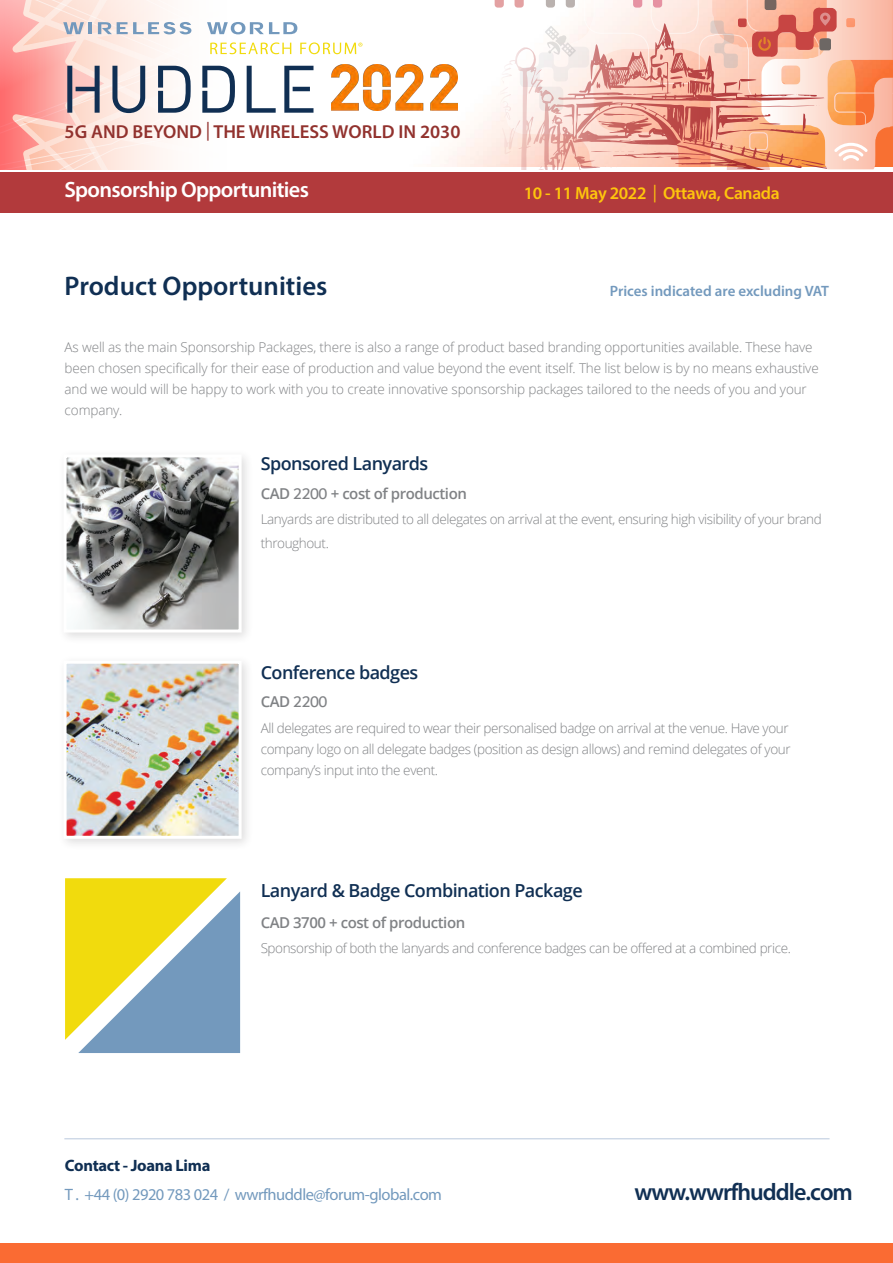
<style>
.page{position:relative;width:893px;height:1263px;background:#fff}
.page>*{position:absolute;margin:0;border:0;box-sizing:border-box;transform-origin:0 0}
.t1{font:600 27px "Myriad Pro";color:#102f53}
.t2{font:600 24px "Myriad Pro";letter-spacing:-.04em;color:#102f53}
.t3{font:600 22.2px "Myriad Pro";letter-spacing:-.03em;color:#fff}
.t4{font:600 18.75px "Myriad Pro";color:#92322e}
.t5{font:600 18px "Open Sans";letter-spacing:-.03em;color:#102f53}
.t6{font:600 17.55px "Myriad Pro";letter-spacing:-.02em;color:#fec50d}
.t7{font:16.5px "Myriad Pro";letter-spacing:-.03em;color:#7399bd}
.t8{font:700 16.5px "Myriad Pro";letter-spacing:-.02em;color:#102f53}
.t9{font:16.5px "Dubai";color:#808285}
.t10{font:600 15px "Open Sans";letter-spacing:-.03em;color:#808285}
.t11{font:600 15px "Myriad Pro";color:#7399bd}
.t12{font:300 13.5px/21px "Open Sans";letter-spacing:-.03em;color:#808285}
.t13{font:300 13.5px/21px "Open Sans";letter-spacing:-.01em;color:#808285}
.s1{font-weight:400}
.s2{font-family:"Dubai";font-weight:400;font-size:16.5px}
.s3{font-family:"Open Sans";font-weight:600;font-size:15px}
</style>
<div class="page">
<hr style="left:64px;top:1138px;width:766px;height:1px;background:#c1cee1">
<div style="left:0;top:1243px;width:893px;height:20px;background:#fa6b33"></div>
<img style="left:362px;top:43px;width:108px;height:123px">
<svg style="left:470px;top:120px;width:15px;height:47px"></svg>
<svg style="left:485px;top:0;width:408px;height:169px"></svg>
<div style="left:0;top:173px;width:893px;height:40px;background:#b23a3c"></div>
<svg style="left:0;top:0;width:362px;height:169px"></svg>
<div style="left:58px;top:448px;width:196px;height:196px;background:#231f20;opacity:.15"></div>
<img style="left:68px;top:458px;width:170px;height:170px">
<div style="left:64px;top:454px;width:178px;height:178px;border:3px solid #fff"></div>
<div style="left:58px;top:655px;width:196px;height:196px;background:#231f20;opacity:.15"></div>
<img style="left:68px;top:665px;width:170px;height:170px">
<div style="left:64px;top:661px;width:178px;height:178px;border:3px solid #fff"></div>
<svg style="left:65px;top:878px;width:175px;height:175px;background:#bfc579"></svg>
<img style="left:332px;top:65px;width:126px;height:46px">
<h3 class="t4" style="left:65px;top:119px;width:397px">5G AND BEYOND <span class="s1">|</span> THE WIRELESS WORLD IN 2030</h3>
<h3 class="t3" style="left:64px;top:176px;width:246px">Sponsorship Opportunities</h3>
<h1 class="t1" style="left:65px;top:269px;width:264px">Product Opportunities</h1>
<p class="t6" style="left:524px;top:182px;width:257px">10 - 11 May 2022 <span class="s1">|</span> Ottawa, Canada</p>
<p class="t11" style="left:610px;top:282px;width:221px">Prices indicated are excluding VAT</p>
<p class="t13" style="left:65px;top:336px;width:756px">As well as the main Sponsorship Packages, there is also a range of product based branding opportunities available. These have been chosen specifically for their ease of production and value beyond the event itself. The list below is by no means exhaustive and we would will be happy to work with you to create innovative sponsorship packages tailored to the needs of you and your company.</p>
<h3 class="t5" style="left:261px;top:451px;width:169px">Sponsored Lanyards</h3>
<p class="t10" style="left:261px;top:483px;width:208px">CAD <span class="s2">2200</span> + cost of production</p>
<p class="t12" style="left:261px;top:507px;width:563px;line-height:23.5px">Lanyards are distributed to all delegates on arrival at the event, ensuring high visibility of your brand throughout.</p>
<h3 class="t5" style="left:261px;top:660px;width:159px">Conference badges</h3>
<p class="t9" style="left:261px;top:692px;width:68px"><span class="s3">CAD</span> 2200</p>
<p class="t12" style="left:261px;top:717px;width:531px">All delegates are required to wear their personalised badge on arrival at the venue. Have your company logo on all delegate badges (position as design allows) and remind delegates of your company’s input into the event.</p>
<h3 class="t5" style="left:261px;top:878px;width:324px">Lanyard &amp; Badge Combination Package</h3>
<p class="t10" style="left:261px;top:912px;width:206px">CAD 3700 + cost of production</p>
<p class="t12" style="left:261px;top:937px;width:532px">Sponsorship of both the lanyards and conference badges can be offered at a combined price.</p>
<p class="t8" style="left:65px;top:1155px;width:147px">Contact - Joana Lima</p>
<p class="t7" style="left:65px;top:1184px;width:379px">T . +44 (0) 2920 783 024 / wwrfhuddle@forum-global.com</p>
<h2 class="t2" style="left:634px;top:1177px;width:220px">www.wwrfhuddle.com</h2>
</div>
